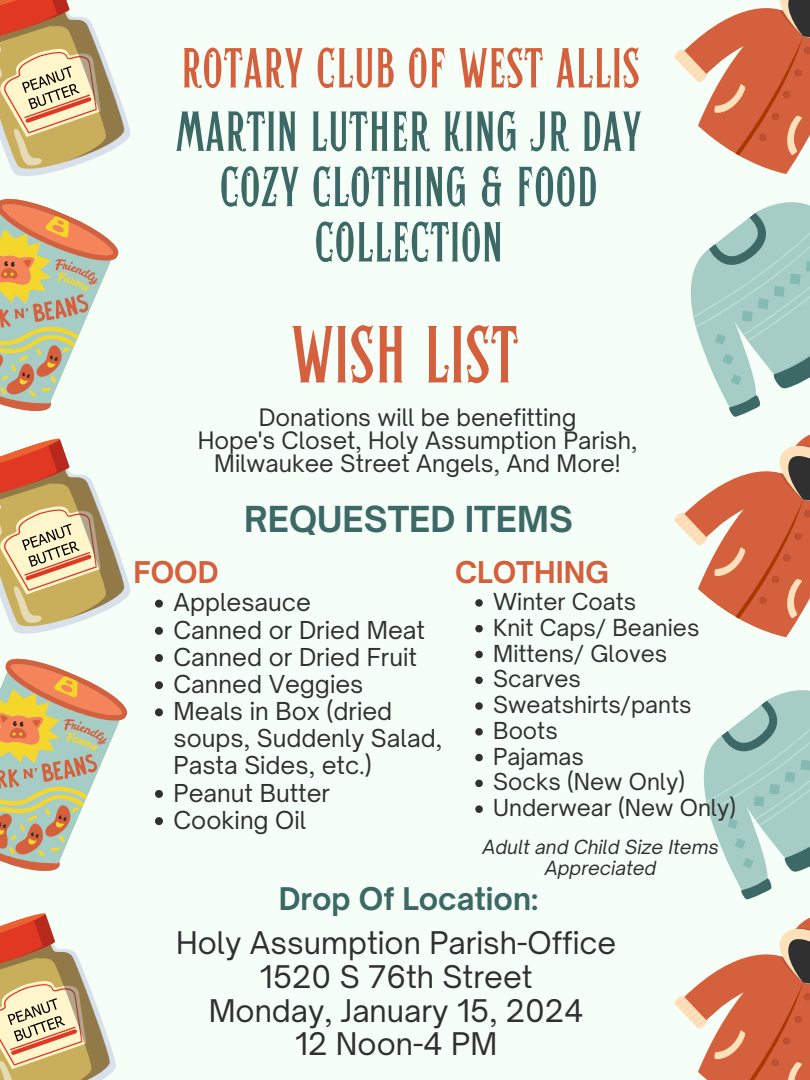
<style>
.page{position:relative;width:810px;height:1080px;background:#f5fff8}
.page>*{position:absolute;margin:0;border:0;box-sizing:border-box;transform-origin:0 0}
.t1{font:80.62px "Hertical Serif";color:#d5603d}
.t2{font:56.25px/55.3px "Hertical Serif";color:#3c6966;text-align:center}
.t3{font:56.25px "Hertical Serif";color:#d5603d}
.t4{font:700 34.25px "Open Sauce One";color:#3c6966}
.t5{font:29.88px "Open Sauce One";color:#303030}
.t6{font:700 29.88px "Open Sauce One";color:#3c6966}
.t7{font:700 28.62px "Open Sauce One";color:#d5603d}
.t8{font:23.62px/27.2px "Open Sauce One";color:#303030}
.t9{font:23px "Open Sauce One";color:#303030}
.t10{font:22.38px "Open Sauce One";color:#303030}
.t11{font:italic 18.62px/20.6px "Open Sauce One";color:#303030;text-align:center}
</style>
<div class="page">
<svg style="left:749px;top:624px;width:46px;height:14px"></svg>
<svg style="left:674px;top:0;width:136px;height:624px"></svg>
<svg style="left:776px;top:690px;width:34px;height:6px"></svg>
<svg style="left:674px;top:696px;width:136px;height:384px"></svg>
<svg style="left:155px;top:600px;width:8px;height:8px"></svg>
<svg style="left:155px;top:627px;width:8px;height:8px"></svg>
<svg style="left:155px;top:654px;width:8px;height:8px"></svg>
<svg style="left:155px;top:681px;width:8px;height:8px"></svg>
<svg style="left:155px;top:708px;width:8px;height:8px"></svg>
<svg style="left:155px;top:790px;width:8px;height:8px"></svg>
<svg style="left:155px;top:817px;width:8px;height:8px"></svg>
<svg style="left:0;top:913px;width:116px;height:167px"></svg>
<svg style="left:475px;top:599px;width:8px;height:8px"></svg>
<svg style="left:475px;top:625px;width:8px;height:7px"></svg>
<svg style="left:475px;top:651px;width:8px;height:7px"></svg>
<svg style="left:475px;top:677px;width:8px;height:7px"></svg>
<svg style="left:475px;top:702px;width:8px;height:8px"></svg>
<svg style="left:475px;top:728px;width:8px;height:8px"></svg>
<svg style="left:475px;top:754px;width:8px;height:7px"></svg>
<svg style="left:475px;top:780px;width:8px;height:7px"></svg>
<svg style="left:475px;top:805px;width:8px;height:8px"></svg>
<svg style="left:0;top:0;width:131px;height:871px"></svg>
<p class="t3" style="left:181px;top:32px;width:460px">ROTARY CLUB OF WEST ALLIS</p>
<p class="t2" style="left:175px;top:102px;width:468px">MARTIN LUTHER KING JR DAY</p>
<p class="t2" style="left:219px;top:157px;width:380px">COZY CLOTHING &amp; FOOD<br>COLLECTION</p>
<p class="t1" style="left:291px;top:302px;width:229px">WISH LIST</p>
<p class="t9" style="left:259px;top:403px;width:319px">Donations will be benefitting</p>
<p class="t9" style="left:198px;top:426px;width:441px">Hope's Closet, Holy Assumption Parish,</p>
<p class="t9" style="left:214px;top:449px;width:408px">Milwaukee Street Angels, And More!</p>
<p class="t4" style="left:244px;top:498px;width:330px">REQUESTED ITEMS</p>
<p class="t7" style="left:455px;top:554px;width:155px">CLOTHING</p>
<p class="t10" style="left:493px;top:588px;width:145px">Winter Coats</p>
<p class="t10" style="left:493px;top:613px;width:208px">Knit Caps/ Beanies</p>
<p class="t10" style="left:493px;top:639px;width:176px">Mittens/ Gloves</p>
<p class="t10" style="left:493px;top:665px;width:89px">Scarves</p>
<p class="t10" style="left:493px;top:691px;width:200px">Sweatshirts/pants</p>
<p class="t10" style="left:493px;top:716px;width:66px">Boots</p>
<p class="t10" style="left:493px;top:742px;width:92px">Pajamas</p>
<p class="t10" style="left:493px;top:768px;width:193px">Socks (New Only)</p>
<p class="t10" style="left:493px;top:794px;width:244px">Underwear (New Only)</p>
<p class="t11" style="left:483px;top:837px;width:238px">Adult and Child Size Items<br>Appreciated</p>
<p class="t7" style="left:133px;top:554px;width:87px">FOOD</p>
<p class="t8" style="left:174px;top:589px;width:139px">Applesauce</p>
<p class="t8" style="left:174px;top:616px;width:253px">Canned or Dried Meat</p>
<p class="t8" style="left:174px;top:643px;width:245px">Canned or Dried Fruit</p>
<p class="t8" style="left:174px;top:670px;width:191px">Canned Veggies</p>
<p class="t8" style="left:174px;top:698px;width:270px">Meals in Box (dried soups, Suddenly Salad,<br>Pasta Sides, etc.)</p>
<p class="t8" style="left:174px;top:779px;width:158px">Peanut Butter</p>
<p class="t8" style="left:174px;top:806px;width:134px">Cooking Oil</p>
<p class="t6" style="left:279px;top:880px;width:261px">Drop Of Location:</p>
<p class="t5" style="left:176px;top:924px;width:442px">Holy Assumption Parish-Office</p>
<p class="t5" style="left:260px;top:958px;width:274px">1520 S 76th Street</p>
<p class="t5" style="left:209px;top:992px;width:377px">Monday, January 15, 2024</p>
<p class="t5" style="left:295px;top:1025px;width:203px">12 Noon-4 PM</p>
</div>
